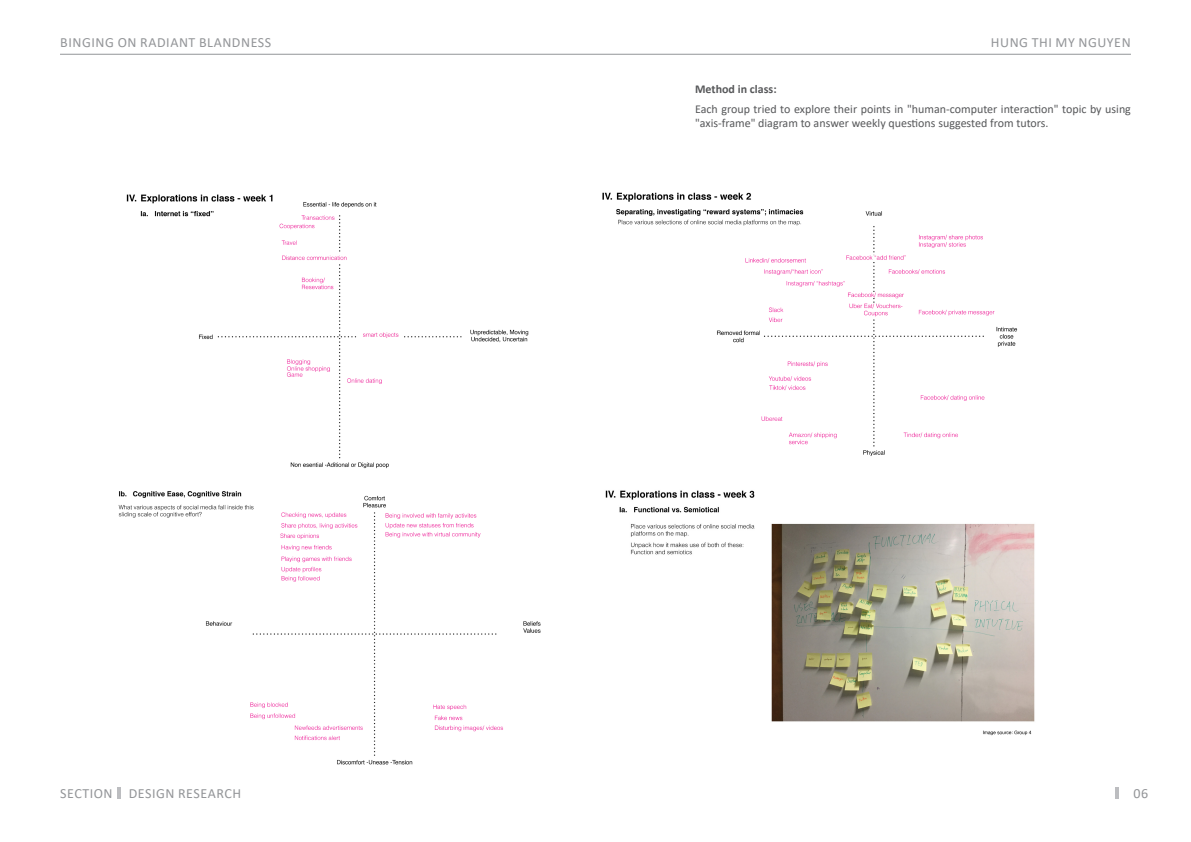
<style>
.page{position:relative;width:1191px;height:842px;background:#fff}
.page>*{position:absolute;margin:0;border:0;box-sizing:border-box;transform-origin:0 0}
.Page_number{font:14px "Calibri";letter-spacing:.04em;color:#939598}
.Texte{font:12px/14.4px "Calibri";color:#57585a}
.Texte-2{font:700 12px "Calibri";color:#57585a}
</style>
<div class="page">
<hr style="left:60px;top:54px;width:1071px;height:1px;background:#939598">
<svg style="left:1115px;top:787px;width:3px;height:12px"></svg>
<svg style="left:118px;top:787px;width:3px;height:12px"></svg>
<img style="left:126px;top:194px;width:403px;height:275px">
<img style="left:118px;top:491px;width:423px;height:274px">
<img style="left:602px;top:192px;width:416px;height:264px">
<img style="left:605px;top:490px;width:430px;height:246px">
<p class="Page_number" style="left:60px;top:32px;width:213px">BINGING ON RADIANT BLANDNESS</p>
<p class="Page_number" style="left:991px;top:32px;width:141px">HUNG THI MY NGUYEN</p>
<p class="Texte-2" style="left:695px;top:81px;width:83px">Method in class:</p>
<p class="Texte" style="left:695px;top:102px;width:437px">Each group tried to explore their points in "human-computer interaction" topic by using "axis-frame" diagram to answer weekly questions suggested from tutors.</p>
<p class="Page_number" style="left:129px;top:783px;width:114px">DESIGN RESEARCH</p>
<p class="Page_number" style="left:60px;top:783px;width:54px">SECTION</p>
<p class="Page_number" style="left:1133px;top:783px;width:16px">06</p>
</div>
